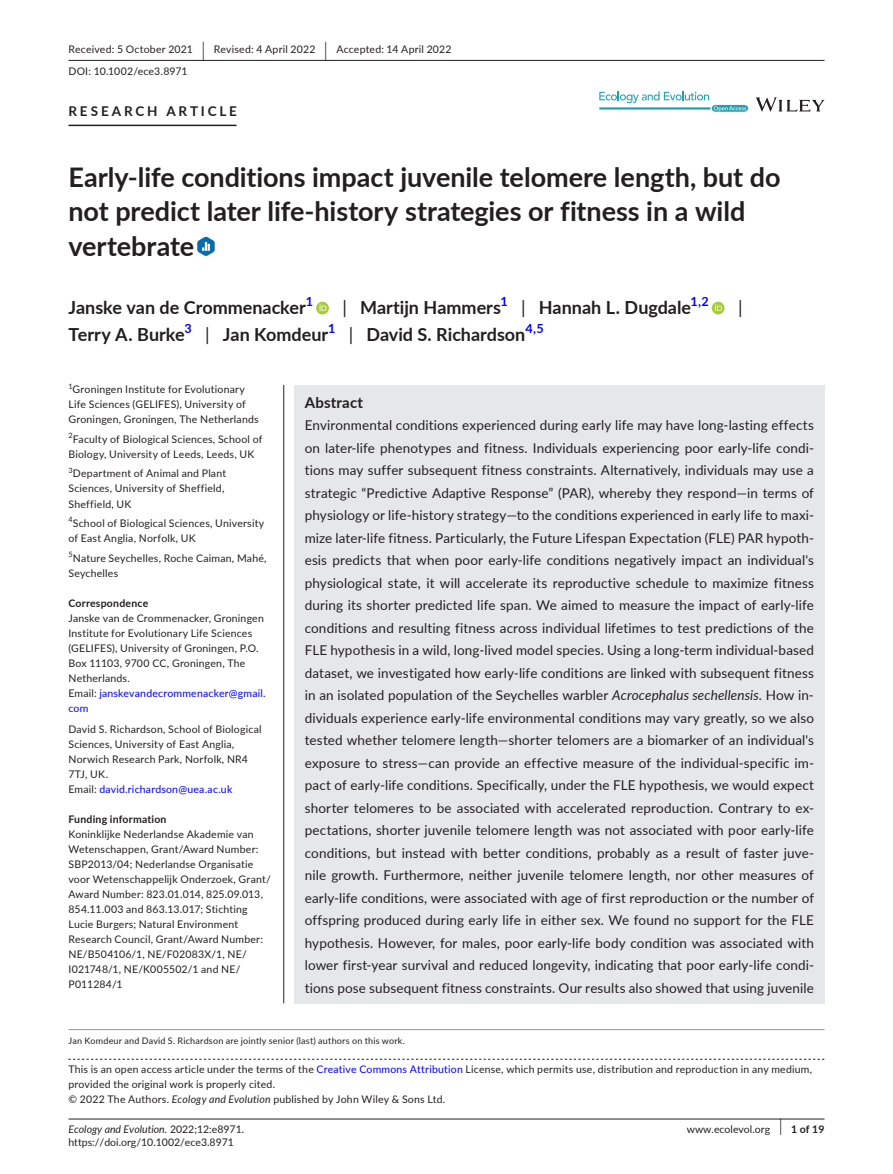
<style>
.page{position:relative;width:893px;height:1174px;background:#fff}
.page>*{position:absolute;margin:0;border:0;box-sizing:border-box;transform-origin:0 0}
.t1{font:700 27px/34.5px "Lato";color:#231f20}
.t2{font:700 18px "Lato";color:#231f20}
.t3{font:18px "Lato";color:#231f20}
.t4{font:700 15px "Lato";letter-spacing:.015em;color:#231f20}
.t5{font:13.5px/22.5px "Lato";letter-spacing:.01em;color:#231f20;text-align:justify}
.t6{font:700 13.5px "Lato";letter-spacing:.21em;color:#231f20}
.t7{font:700 12.6px "Lato";color:#00f}
.t8{font:10.5px/15px "Lato";letter-spacing:.02em;color:#231f20}
.t9{font:10.5px "Lato";color:#231f20}
.t10{font:700 10.5px "Lato";letter-spacing:.02em;color:#231f20}
.t11{font:italic 10.5px "Lato";color:#231f20}
.t12{font:9px "Lato";letter-spacing:.025em;color:#231f20}
.t13{font:7.35px "Lato";color:#231f20}
.s1{font-size:19.65px}
.s2{font-weight:400}
.s3{color:#00f}
.s4{font-style:italic}
.s5{font-style:normal}
.s6{font-weight:400;font-size:17.4px}
</style>
<div class="page">
<hr style="left:68px;top:1118px;width:756px;height:1px;background:#231f20">
<svg style="left:756px;top:97px;width:68px;height:15px"></svg>
<svg style="left:599px;top:91px;width:149px;height:21px"></svg>
<hr style="left:68px;top:60px;width:756px;height:1px;background:#231f20">
<hr style="left:68px;top:125px;width:169px;height:1px;background:#231f20">
<svg style="left:197px;top:237px;width:18px;height:19px"></svg>
<svg style="left:316px;top:302px;width:13px;height:12px"></svg>
<svg style="left:320px;top:304px;width:6px;height:7px"></svg>
<div style="left:712px;top:302px;width:12px;height:12px;background:#a5cd39;border-radius:50%"></div>
<svg style="left:715px;top:304px;width:7px;height:7px"></svg>
<svg style="left:68px;top:1058px;width:756px;height:1px"></svg>
<hr style="left:68px;top:1029px;width:756px;height:1px;background:#939598">
<div style="left:294px;top:385px;width:530px;height:618px;background:#e6e7e9"></div>
<hr style="left:283px;top:385px;width:1px;height:618px;background:#231f20">
<p class="t8" style="left:68px;top:38px;width:385px;line-height:21.8px">Received: 5 October 2021 <span class="s1">|</span> Revised: 4 April 2022 <span class="s1">|</span> Accepted: 14 April 2022<br>DOI: 10.1002/ece3.8971</p>
<p class="t6" style="left:68px;top:101px;width:170px">RESEARCH ARTICLE</p>
<h1 class="t1" style="left:68px;top:159px;width:714px">Early-life conditions impact juvenile telomere length, but do not predict later life-history strategies or fitness in a wild vertebrate</h1>
<h2 class="t2" style="left:68px;top:295px;width:239px">Janske van de Crommenacker</h2>
<p class="t7" style="left:306px;top:292px;width:9px">1</p>
<h2 class="t2" style="left:342px;top:295px;width:160px"><span class="s2">|</span> Martijn Hammers</h2>
<p class="t7" style="left:500px;top:292px;width:9px">1</p>
<h2 class="t2" style="left:521px;top:295px;width:172px"><span class="s2">|</span> Hannah L. Dugdale</h2>
<p class="t7" style="left:690px;top:292px;width:20px">1,2</p>
<h2 class="t3" style="left:738px;top:295px;width:6px">|</h2>
<h2 class="t2" style="left:68px;top:322px;width:118px">Terry A. Burke</h2>
<p class="t7" style="left:184px;top:319px;width:9px">3</p>
<h2 class="t2" style="left:205px;top:322px;width:124px"><span class="s2">|</span> Jan Komdeur</h2>
<p class="t7" style="left:328px;top:319px;width:9px">1</p>
<h2 class="t2" style="left:349px;top:322px;width:178px"><span class="s2">|</span> David S. Richardson</h2>
<p class="t7" style="left:526px;top:319px;width:20px">4,5</p>
<p class="t13" style="left:68px;top:381px;width:6px">1</p>
<p class="t8" style="left:68px;top:382px;width:192px;text-indent:4px">Groningen Institute for Evolutionary<br>Life Sciences (GELIFES), University of<br>Groningen, Groningen, The Netherlands</p>
<p class="t8" style="left:68px;top:431px;width:195px"><sup>2</sup>Faculty of Biological Sciences, School of<br>Biology, University of Leeds, Leeds, UK</p>
<p class="t8" style="left:68px;top:466px;width:159px"><sup>3</sup>Department of Animal and Plant<br>Sciences, University of Sheffield,<br>Sheffield, UK</p>
<p class="t8" style="left:68px;top:515px;width:197px"><sup>4</sup>School of Biological Sciences, University of East Anglia, Norfolk, UK</p>
<p class="t8" style="left:68px;top:550px;width:200px"><sup>5</sup>Nature Seychelles, Roche Caiman, Mahé,<br>Seychelles</p>
<p class="t10" style="left:68px;top:595px;width:81px">Correspondence</p>
<p class="t8" style="left:68px;top:610px;width:199px">Janske van de Crommenacker, Groningen<br>Institute for Evolutionary Life Sciences (GELIFES), University of Groningen, P.O.<br>Box 11103, 9700 CC, Groningen, The<br>Netherlands.<br>Email: <span class="s3">janskevandecrommenacker@gmail. com</span></p>
<p class="t8" style="left:68px;top:721px;width:195px">David S. Richardson, School of Biological<br>Sciences, University of East Anglia,<br>Norwich Research Park, Norfolk, NR4<br>7TJ, UK.<br>Email: <span class="s3">david.richardson@uea.ac.uk</span></p>
<p class="t10" style="left:68px;top:811px;width:100px">Funding information</p>
<p class="t8" style="left:68px;top:826px;width:204px">Koninklijke Nederlandse Akademie van Wetenschappen, Grant/Award Number:<br>SBP2013/04; Nederlandse Organisatie voor Wetenschappelijk Onderzoek, Grant/ Award Number: 823.01.014, 825.09.013, 854.11.003 and 863.13.017; Stichting Lucie Burgers; Natural Environment Research Council, Grant/Award Number:<br>NE/B504106/1, NE/F02083X/1, NE/ I021748/1, NE/K005502/1 and NE/ P011284/1</p>
<p class="t4" style="left:305px;top:391px;width:60px">Abstract</p>
<p class="t5" style="left:305px;top:413px;width:511px">Environmental conditions experienced during early life may have long-lasting effects on later-life phenotypes and fitness. Individuals experiencing poor early-life condi&shy;tions may suffer subsequent fitness constraints. Alternatively, individuals may use a strategic “Predictive Adaptive Response” (PAR), whereby they respond—in terms of physiology or life-history strategy—to the conditions experienced in early life to maxi&shy;mize later-life fitness. Particularly, the Future Lifespan Expectation (FLE) PAR hypoth&shy;esis predicts that when poor early-life conditions negatively impact an individual's physiological state, it will accelerate its reproductive schedule to maximize fitness during its shorter predicted life span. We aimed to measure the impact of early-life conditions and resulting fitness across individual lifetimes to test predictions of the FLE hypothesis in a wild, long-lived model species. Using a long-term individual-based dataset, we investigated how early-life conditions are linked with subsequent fitness in an isolated population of the Seychelles warbler <span class="s4">Acrocephalus sechellensis</span>. How in&shy;dividuals experience early-life environmental conditions may vary greatly, so we also tested whether telomere length—shorter telomers are a biomarker of an individual's exposure to stress—can provide an effective measure of the individual-specific im&shy;pact of early-life conditions. Specifically, under the FLE hypothesis, we would expect shorter telomeres to be associated with accelerated reproduction. Contrary to ex&shy;pectations, shorter juvenile telomere length was not associated with poor early-life conditions, but instead with better conditions, probably as a result of faster juve&shy;nile growth. Furthermore, neither juvenile telomere length, nor other measures of early-life conditions, were associated with age of first reproduction or the number of offspring produced during early life in either sex. We found no support for the FLE hypothesis. However, for males, poor early-life body condition was associated with lower first-year survival and reduced longevity, indicating that poor early-life condi&shy;tions pose subsequent fitness constraints. Our results also showed that using juvenile</p>
<p class="t12" style="left:68px;top:1033px;width:338px">Jan Komdeur and David S. Richardson are jointly senior (last) authors on this work.</p>
<p class="t8" style="left:68px;top:1061px;width:745px">This is an open access article under the terms of the <span class="s3">Creative Commons Attribution</span> License, which permits use, distribution and reproduction in any medium, provided the original work is properly cited.<br>© 2022 The Authors. <span class="s4">Ecology and Evolution</span> published by John Wiley &amp; Sons Ltd.</p>
<p class="t11" style="left:68px;top:1121px;width:177px">Ecology and Evolution. <span class="s5">2022;12:e8971.</span></p>
<p class="t10" style="left:779px;top:1121px;width:46px"><span class="s6">|</span> 1 of 19</p>
<p class="t9" style="left:68px;top:1135px;width:167px">https://doi.org/10.1002/ece3.8971</p>
<p class="t9" style="left:687px;top:1121px;width:85px">www.ecolevol.org</p>
</div>
